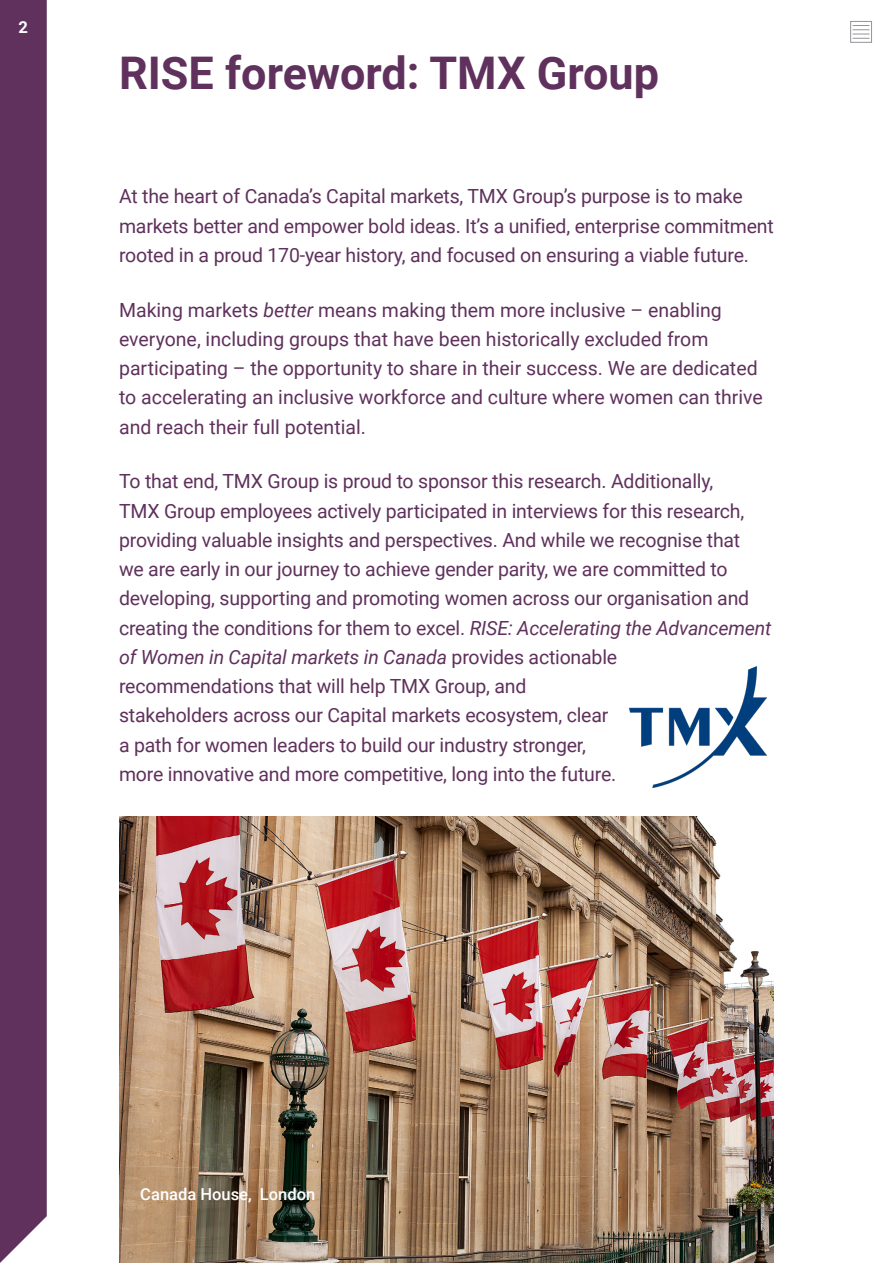
<style>
.page{position:relative;width:893px;height:1263px;background:#fff}
.page>*{position:absolute;margin:0;border:0;box-sizing:border-box;transform-origin:0 0}
.Purple_headings{font:700 45px "Roboto";color:#5f315c}
.srandfirst{font:19.5px/29.2px "Roboto";letter-spacing:-.01em;color:#5f315c}
.BIOS{font:500 16.5px "Roboto";color:#fff}
.Subhead_1_1{font:700 16.5px "Roboto";color:#fff}
.s1{font-style:italic}
</style>
<div class="page">
<div style="left:0;top:0;width:47px;height:1263px;background:#5f315c"></div>
<img style="left:119px;top:817px;width:655px;height:446px">
<img style="left:629px;top:667px;width:137px;height:120px">
<div style="left:850px;top:21px;width:22px;height:22px;border:1px solid #939598"></div>
<svg style="left:853px;top:25px;width:17px;height:14px"></svg>
<p class="Subhead_1_1" style="left:19px;top:16px;width:11px">2</p>
<p class="Purple_headings" style="left:119px;top:42px;width:542px">RISE foreword: TMX Group</p>
<p class="srandfirst" style="left:119px;top:181px;width:656px">At the heart of Canada’s Capital markets, TMX Group’s purpose is to make markets better and empower bold ideas. It’s a unified, enterprise commitment rooted in a proud 170-year history, and focused on ensuring a viable future.</p>
<p class="srandfirst" style="left:119px;top:294px;width:645px">Making markets <span class="s1">better</span> means making them more inclusive – enabling everyone, including groups that have been historically excluded from participating – the opportunity to share in their success. We are dedicated to accelerating an inclusive workforce and culture where women can thrive and reach their full potential.</p>
<p class="srandfirst" style="left:119px;top:466px;width:654px">To that end, TMX Group is proud to sponsor this research. Additionally,<br>TMX Group employees actively participated in interviews for this research, providing valuable insights and perspectives. And while we recognise that<br>we are early in our journey to achieve gender parity, we are committed to developing, supporting and promoting women across our organisation and creating the conditions for them to excel. <span class="s1">RISE: Accelerating the Advancement of Women in Capital markets in Canada</span> provides actionable recommendations that will help TMX Group, and<br>stakeholders across our Capital markets ecosystem, clear<br>a path for women leaders to build our industry stronger,<br>more innovative and more competitive, long into the future.</p>
<p class="BIOS" style="left:140px;top:1183px;width:176px">Canada House, London</p>
</div>
